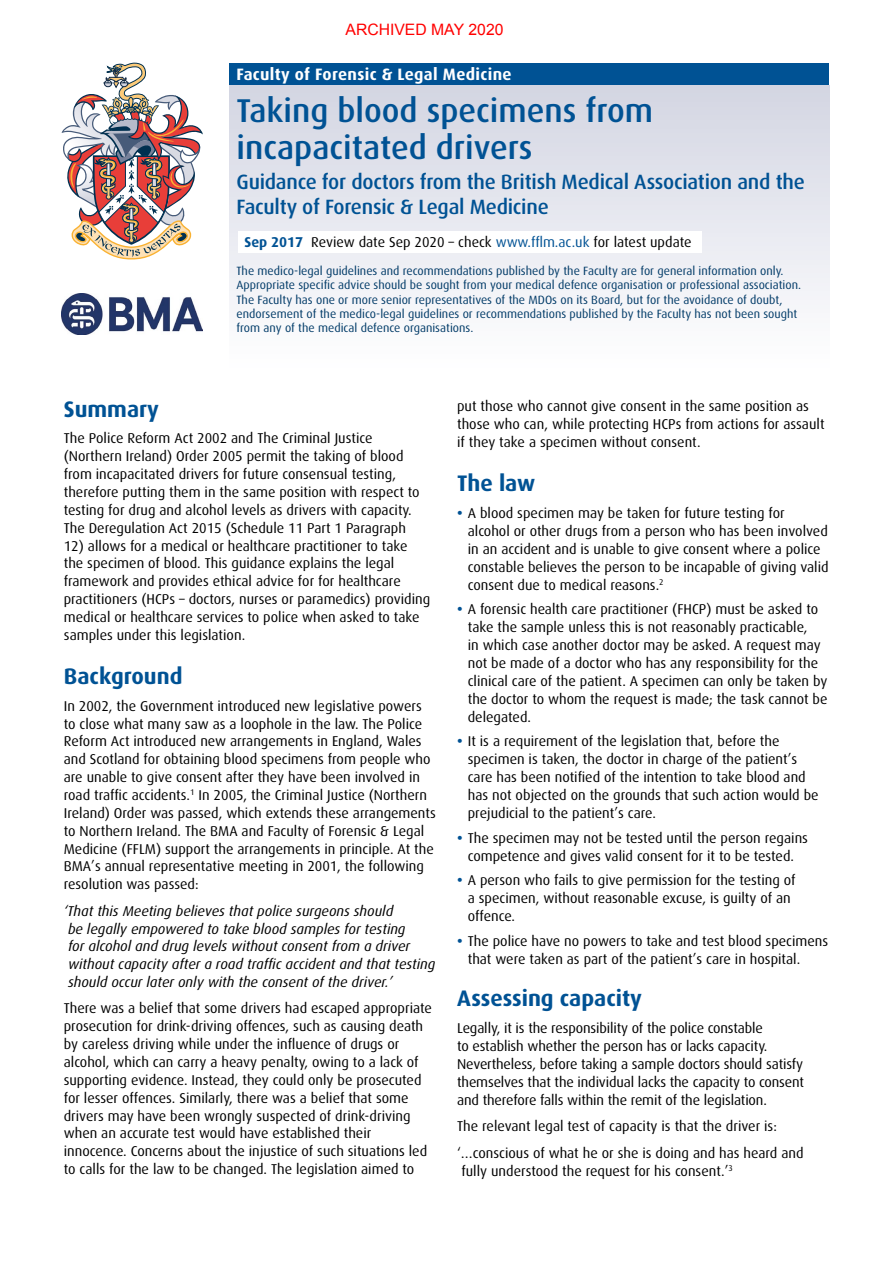
<style>
.page{position:relative;width:893px;height:1263px;background:#fff}
.page>*{position:absolute;margin:0;border:0;box-sizing:border-box;transform-origin:0 0}
.t1{font:500 33px/37.5px "Dax";color:#005294}
.t2{font:700 22.5px "Dax";color:#005294}
.t3{font:500 20.7px/24.8px "Dax";letter-spacing:-.01em;color:#005294}
.t4{font:700 16.5px "Dax";letter-spacing:.02em;color:#fff}
.t5{font:15.75px "Arial";color:#f00}
.t6{font:14.25px/17.9px "Dax";color:#000}
.t7{font:italic 14.25px/17.9px "Dax";color:#000}
.t8{font:12px/14.2px "Dax";color:#003a67}
.s1{font-weight:700;color:#005294}
.s2{color:#005294}
</style>
<div class="page">
<div style="left:230px;top:85px;width:599px;height:302px;background:linear-gradient(to bottom,#d3d5e2,#fff)"></div>
<div style="left:230px;top:64px;width:599px;height:21px;background:#005294"></div>
<svg style="left:62px;top:63px;width:141px;height:197px"></svg>
<div style="left:238px;top:232px;width:464px;height:21px;background:#fff"></div>
<img style="left:62px;top:294px;width:140px;height:41px">
<p class="t5" style="left:346px;top:20px;width:159px">ARCHIVED MAY 2020</p>
<p class="t4" style="left:236px;top:65px;width:277px">Faculty of Forensic &amp; Legal Medicine</p>
<h1 class="t1" style="left:237px;top:92px;width:418px">Taking blood specimens from incapacitated drivers</h1>
<h3 class="t3" style="left:237px;top:170px;width:570px">Guidance for doctors from the British Medical Association and the<br>Faculty of Forensic &amp; Legal Medicine</h3>
<p class="t6" style="left:244px;top:233px;width:449px"><span class="s1">Sep 2017</span> Review date Sep 2020 – check <span class="s2">www.fflm.ac.uk</span> for latest update</p>
<p class="t8" style="left:237px;top:264px;width:566px">The medico-legal guidelines and recommendations published by the Faculty are for general information only.<br>Appropriate specific advice should be sought from your medical defence organisation or professional association.<br>The Faculty has one or more senior representatives of the MDOs on its Board, but for the avoidance of doubt, endorsement of the medico-legal guidelines or recommendations published by the Faculty has not been sought from any of the medical defence organisations.</p>
<h2 class="t2" style="left:64px;top:396px;width:97px">Summary</h2>
<p class="t6" style="left:64px;top:430px;width:357px">The Police Reform Act 2002 and The Criminal Justice (Northern Ireland) Order 2005 permit the taking of blood from incapacitated drivers for future consensual testing, therefore putting them in the same position with respect to testing for drug and alcohol levels as drivers with capacity.<br>The Deregulation Act 2015 (Schedule 11 Part 1 Paragraph</p>
<p class="t6" style="left:64px;top:537px;width:368px">12) allows for a medical or healthcare practitioner to take the specimen of blood. This guidance explains the legal framework and provides ethical advice for for healthcare practitioners (HCPs – doctors, nurses or paramedics) providing medical or healthcare services to police when asked to take samples under this legislation.</p>
<h2 class="t2" style="left:64px;top:664px;width:120px">Background</h2>
<p class="t6" style="left:64px;top:697px;width:374px">In 2002, the Government introduced new legislative powers to close what many saw as a loophole in the law. The Police Reform Act introduced new arrangements in England, Wales and Scotland for obtaining blood specimens from people who are unable to give consent after they have been involved in road traffic accidents.<sup>1</sup> In 2005, the Criminal Justice (Northern Ireland) Order was passed, which extends these arrangements to Northern Ireland. The BMA and Faculty of Forensic &amp; Legal Medicine (FFLM) support the arrangements in principle. At the BMA’s annual representative meeting in 2001, the following resolution was passed:</p>
<p class="t7" style="left:64px;top:902px;width:373px">‘That this Meeting believes that police surgeons should<br>be legally empowered to take blood samples for testing<br>for alcohol and drug levels without consent from a driver without capacity after a road traffic accident and that testing should occur later only with the consent of the driver.’</p>
<p class="t6" style="left:64px;top:1000px;width:370px">There was a belief that some drivers had escaped appropriate prosecution for drink-driving offences, such as causing death by careless driving while under the influence of drugs or alcohol, which can carry a heavy penalty, owing to a lack of supporting evidence. Instead, they could only be prosecuted for lesser offences. Similarly, there was a belief that some drivers may have been wrongly suspected of drink-driving when an accurate test would have established their innocence. Concerns about the injustice of such situations led to calls for the law to be changed. The legislation aimed to</p>
<p class="t6" style="left:457px;top:397px;width:369px">put those who cannot give consent in the same position as those who can, while protecting HCPs from actions for assault if they take a specimen without consent.</p>
<h2 class="t2" style="left:457px;top:470px;width:80px">The law</h2>
<p class="t6" style="left:468px;top:504px;width:362px;text-indent:-11px"><span class="s1">•</span> A blood specimen may be taken for future testing for alcohol or other drugs from a person who has been involved in an accident and is unable to give consent where a police constable believes the person to be incapable of giving valid consent due to medical reasons.<sup>2</sup></p>
<p class="t6" style="left:468px;top:600px;width:361px;text-indent:-11px"><span class="s1">•</span> A forensic health care practitioner (FHCP) must be asked to take the sample unless this is not reasonably practicable,<br>in which case another doctor may be asked. A request may not be made of a doctor who has any responsibility for the clinical care of the patient. A specimen can only be taken by the doctor to whom the request is made; the task cannot be delegated.</p>
<p class="t6" style="left:468px;top:732px;width:352px;text-indent:-11px"><span class="s1">•</span> It is a requirement of the legislation that, before the specimen is taken, the doctor in charge of the patient’s care has been notified of the intention to take blood and has not objected on the grounds that such action would be prejudicial to the patient’s care.</p>
<p class="t6" style="left:457px;top:829px;width:352px;text-align:center"><span class="s1">•</span> The specimen may not be tested until the person regains competence and gives valid consent for it to be tested.</p>
<p class="t6" style="left:468px;top:871px;width:329px;text-indent:-11px"><span class="s1">•</span> A person who fails to give permission for the testing of a specimen, without reasonable excuse, is guilty of an offence.</p>
<p class="t6" style="left:468px;top:932px;width:362px;text-indent:-11px"><span class="s1">•</span> The police have no powers to take and test blood specimens that were taken as part of the patient’s care in hospital.</p>
<h2 class="t2" style="left:457px;top:985px;width:186px">Assessing capacity</h2>
<p class="t6" style="left:457px;top:1019px;width:349px">Legally, it is the responsibility of the police constable<br>to establish whether the person has or lacks capacity.<br>Nevertheless, before taking a sample doctors should satisfy themselves that the individual lacks the capacity to consent and therefore falls within the remit of the legislation.</p>
<p class="t6" style="left:457px;top:1113px;width:348px;line-height:26.5px">The relevant legal test of capacity is that the driver is: ‘…conscious of what he or she is doing and has heard and</p>
<p class="t6" style="left:461px;top:1162px;width:273px">fully understood the request for his consent.’<sup>3</sup></p>
</div>
